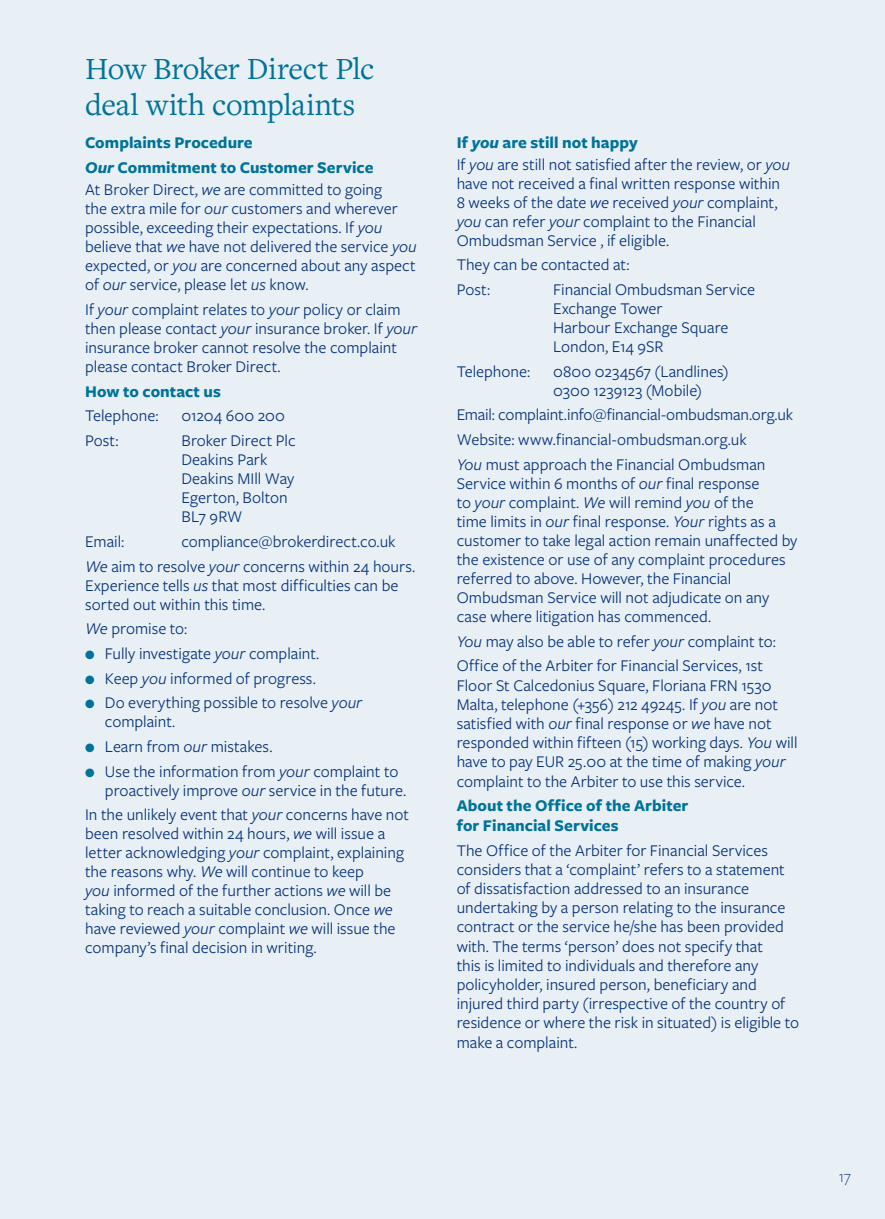
<style>
.page{position:relative;width:885px;height:1219px;background:#fff}
.page>*{position:absolute;margin:0;border:0;box-sizing:border-box;transform-origin:0 0}
.t1{font:32px/36px "Freight Text Pro";letter-spacing:-.01em;color:#007398}
.body_text{font:17px/19px "Freight Sans Pro";color:#08347b}
.body_text-2{font:700 17px/19.2px "Freight Sans Pro";letter-spacing:.005em;color:#007398}
.t2{font:300 17px "Freight Sans Pro";color:#08347b}
.s1{font-style:italic}
.s2{color:#007398}
</style>
<div class="page">
<div style="left:0;top:0;width:884px;height:1219px;background:#e9f0f5"></div>
<p class="t1" style="left:85px;top:50px;width:291px">How Broker Direct Plc deal with complaints</p>
<p class="body_text-2" style="left:85px;top:132px;width:169px">Complaints Procedure</p>
<p class="body_text-2" style="left:85px;top:157px;width:290px"><span class="s1">Our</span> Commitment to Customer Service</p>
<p class="body_text" style="left:85px;top:179px;width:333px">At Broker Direct, <span class="s1">we</span> are committed to going<br>the extra mile for <span class="s1">our</span> customers and wherever possible, exceeding their expectations. If <span class="s1">you </span>believe that <span class="s1">we</span> have not delivered the service <span class="s1">you </span>expected, or <span class="s1">you</span> are concerned about any aspect of <span class="s1">our</span> service, please let <span class="s1">us</span> know.</p>
<p class="body_text" style="left:85px;top:299px;width:333px">If <span class="s1">your</span> complaint relates to <span class="s1">your</span> policy or claim then please contact <span class="s1">your</span> insurance broker. If <span class="s1">your </span>insurance broker cannot resolve the complaint please contact Broker Direct.</p>
<p class="body_text-2" style="left:85px;top:381px;width:137px">How to contact us</p>
<p class="body_text" style="left:85px;top:406px;width:75px">Telephone:</p>
<p class="body_text" style="left:181px;top:406px;width:105px">01204 600 200</p>
<p class="body_text" style="left:85px;top:430px;width:35px">Post:</p>
<p class="body_text" style="left:181px;top:430px;width:116px">Broker Direct Plc<br>Deakins Park<br>Deakins MIll Way<br>Egerton, Bolton<br>BL7 9RW</p>
<p class="body_text" style="left:85px;top:531px;width:41px">Email:</p>
<p class="body_text" style="left:181px;top:531px;width:215px">compliance@brokerdirect.co.uk</p>
<p class="body_text" style="left:85px;top:556px;width:332px"><span class="s1">We</span> aim to resolve <span class="s1">your</span> concerns within 24 hours.<br>Experience tells <span class="s1">us</span> that most difficulties can be sorted out within this time.</p>
<p class="body_text" style="left:85px;top:618px;width:104px"><span class="s1">We</span> promise to:</p>
<p class="body_text" style="left:85px;top:643px;width:236px"><span class="s2">●</span> Fully investigate <span class="s1">your</span> complaint.</p>
<p class="body_text" style="left:85px;top:668px;width:232px"><span class="s2">●</span> Keep <span class="s1">you</span> informed of progress.</p>
<p class="body_text" style="left:105px;top:692px;width:259px;text-indent:-20px"><span class="s2">●</span> Do everything possible to resolve <span class="s1">your </span>complaint.</p>
<p class="body_text" style="left:85px;top:736px;width:189px"><span class="s2">●</span> Learn from <span class="s1">our</span> mistakes.</p>
<p class="body_text" style="left:105px;top:761px;width:303px;text-indent:-20px"><span class="s2">●</span> Use the information from <span class="s1">your</span> complaint to proactively improve <span class="s1">our</span> service in the future.</p>
<p class="body_text" style="left:85px;top:804px;width:325px">In the unlikely event that <span class="s1">your</span> concerns have not been resolved within 24 hours, <span class="s1">we</span> will issue a letter acknowledging <span class="s1">your</span> complaint, explaining the reasons why. <span class="s1">We</span> will continue to keep<br><span class="s1">you</span> informed of the further actions <span class="s1">we</span> will be taking to reach a suitable conclusion. Once <span class="s1">we </span>have reviewed <span class="s1">your</span> complaint <span class="s1">we</span> will issue the company’s final decision in writing.</p>
<p class="body_text-2" style="left:456px;top:132px;width:182px">If <span class="s1">you</span> are still not happy</p>
<p class="body_text" style="left:456px;top:154px;width:335px">If <span class="s1">you</span> are still not satisfied after the review, or <span class="s1">you </span>have not received a final written response within 8 weeks of the date <span class="s1">we</span> received <span class="s1">your</span> complaint, <span class="s1">you</span> can refer <span class="s1">your</span> complaint to the Financial Ombudsman Service , if eligible.</p>
<p class="body_text" style="left:456px;top:255px;width:174px">They can be contacted at:</p>
<p class="body_text" style="left:456px;top:279px;width:35px">Post:</p>
<p class="body_text" style="left:553px;top:279px;width:204px">Financial Ombudsman Service<br>Exchange Tower<br>Harbour Exchange Square<br>London, E14 9SR</p>
<p class="body_text" style="left:456px;top:361px;width:75px">Telephone:</p>
<p class="body_text" style="left:553px;top:361px;width:177px">0800 0234567 (Landlines)<br>0300 1239123 (Mobile)</p>
<p class="body_text" style="left:456px;top:405px;width:338px">Email: complaint.info@financial-ombudsman.org.uk</p>
<p class="body_text" style="left:456px;top:429px;width:291px">Website: www.financial-ombudsman.org.uk</p>
<p class="body_text" style="left:456px;top:454px;width:342px"><span class="s1">You</span> must approach the Financial Ombudsman Service within 6 months of <span class="s1">our</span> final response<br>to <span class="s1">your</span> complaint. <span class="s1">We</span> will remind <span class="s1">you</span> of the<br>time limits in <span class="s1">our</span> final response. <span class="s1">Your</span> rights as a customer to take legal action remain unaffected by the existence or use of any complaint procedures referred to above. However, the Financial Ombudsman Service will not adjudicate on any case where litigation has commenced.</p>
<p class="body_text" style="left:456px;top:631px;width:320px"><span class="s1">You</span> may also be able to refer <span class="s1">your</span> complaint to:</p>
<p class="body_text" style="left:456px;top:656px;width:342px">Office of the Arbiter for Financial Services, 1st Floor St Calcedonius Square, Floriana FRN 1530<br>Malta, telephone (+356) 212 49245. If <span class="s1">you</span> are not satisfied with <span class="s1">our</span> final response or <span class="s1">we</span> have not responded within fifteen (15) working days. <span class="s1">You</span> will have to pay EUR 25.00 at the time of making <span class="s1">your </span>complaint to the Arbiter to use this service.</p>
<p class="body_text-2" style="left:456px;top:796px;width:233px">About the Office of the Arbiter for Financial Services</p>
<p class="body_text" style="left:456px;top:840px;width:344px">The Office of the Arbiter for Financial Services considers that a ‘complaint’ refers to a statement of dissatisfaction addressed to an insurance undertaking by a person relating to the insurance contract or the service he/she has been provided with. The terms ‘person’ does not specify that<br>this is limited to individuals and therefore any policyholder, insured person, beneficiary and injured third party (irrespective of the country of residence or where the risk in situated) is eligible to make a complaint.</p>
<p class="t2" style="left:838px;top:1166px;width:14px">17</p>
</div>
